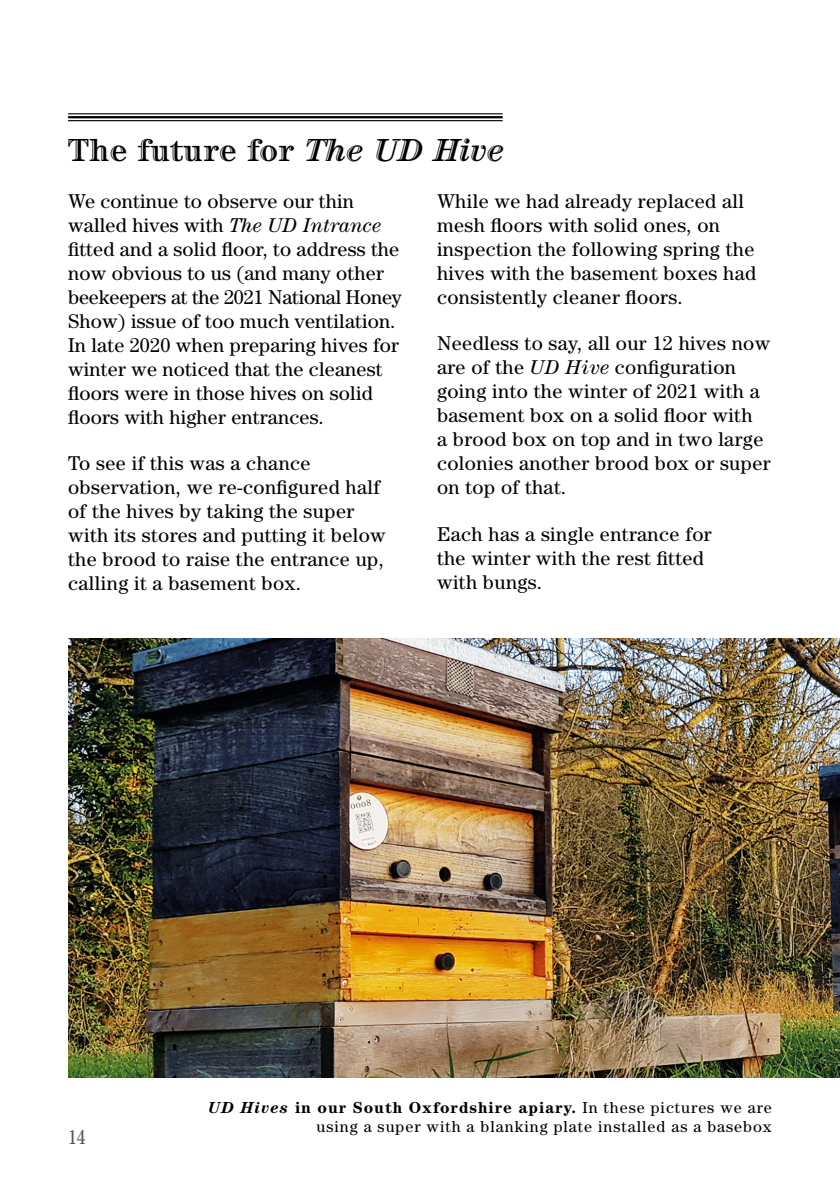
<style>
.page{position:relative;width:840px;height:1191px;background:#fff}
.page>*{position:absolute;margin:0;border:0;box-sizing:border-box;transform-origin:0 0}
.heading{font:700 32px "Century Std Handtooled";letter-spacing:.02em;color:#000}
.copy_century{font:20px/24px "Century Std";letter-spacing:.02em;color:#000}
.t1{font:condensed 20px "Century Std";color:#575756}
.t2{font:16px/19.2px "Century Std";letter-spacing:.06em;color:#000;text-align:right}
.s1{font-family:"Century Std Handtooled Bold It";font-weight:400}
.s2{font-style:italic}
.s3{font-weight:700;font-style:italic}
.s4{font-weight:700}
</style>
<div class="page">
<hr style="left:68px;top:113px;width:434px;height:1px;background:#000">
<hr style="left:68px;top:116px;width:434px;height:2px;background:#000">
<hr style="left:68px;top:120px;width:434px;height:1px;background:#000">
<img style="left:68px;top:639px;width:771px;height:438px">
<p class="heading" style="left:68px;top:130px;width:436px">The future for <span class="s1">The UD Hive</span></p>
<p class="copy_century" style="left:68px;top:188px;width:335px">We continue to observe our thin walled hives with <span class="s2">The UD Intrance </span>fitted and a solid floor, to address the now obvious to us (and many other beekeepers at the 2021 National Honey Show) issue of too much ventilation.<br>In late 2020 when preparing hives for winter we noticed that the cleanest floors were in those hives on solid floors with higher entrances.</p>
<p class="copy_century" style="left:68px;top:451px;width:319px">To see if this was a chance observation, we re-configured half of the hives by taking the super with its stores and putting it below the brood to raise the entrance up, calling it a basement box.</p>
<p class="copy_century" style="left:437px;top:188px;width:320px">While we had already replaced all mesh floors with solid ones, on inspection the following spring the hives with the basement boxes had consistently cleaner floors.</p>
<p class="copy_century" style="left:437px;top:331px;width:335px">Needless to say, all our 12 hives now are of the <span class="s2">UD Hive</span> configuration going into the winter of 2021 with a basement box on a solid floor with<br>a brood box on top and in two large colonies another brood box or super on top of that.</p>
<p class="copy_century" style="left:437px;top:522px;width:276px">Each has a single entrance for the winter with the rest fitted with bungs.</p>
<p class="t1" style="left:68px;top:1125px;width:19px">14</p>
<p class="t2" style="left:208px;top:1097px;width:565px"><span class="s3">UD Hives</span> <span class="s4">in our South Oxfordshire apiary.</span> In these pictures we are using a super with a blanking plate installed as a basebox</p>
</div>
